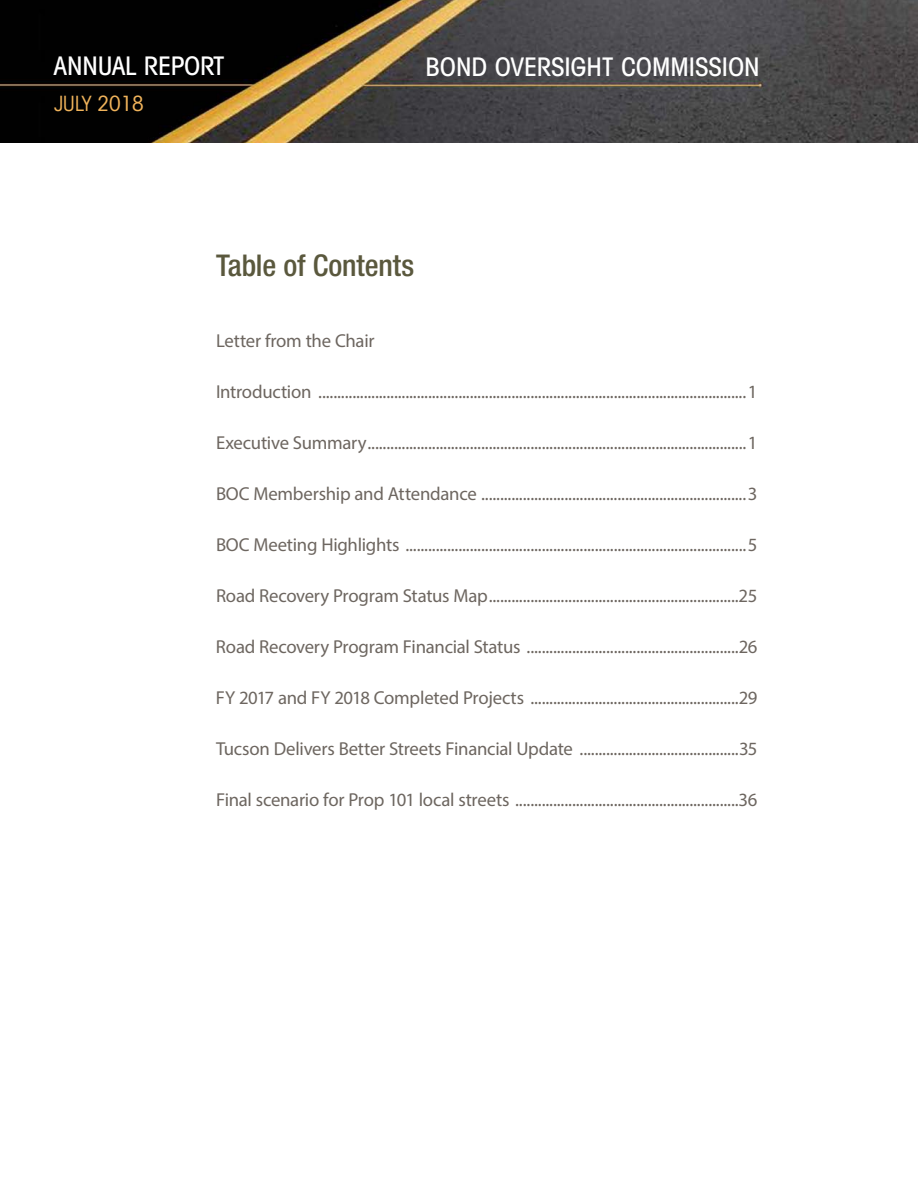
<style>
.page{position:relative;width:918px;height:1188px;background:#fff}
.page>*{position:absolute;margin:0;border:0;box-sizing:border-box;transform-origin:0 0}
.t1{font:500 condensed 30px "Helvetica Neue";letter-spacing:-.005em;color:#5a583d}
.t2{font:500 condensed 25.5px "Avant Garde IT Cby BT";color:#fff}
.t3{font:condensed 21px "Avant Garde IT Cby BT";color:#f0b35b}
.t4{font:18.75px "Myriad Pro";letter-spacing:-.015em;color:#6d6660}
</style>
<div class="page">
<img style="left:0;top:0;width:918px;height:143px">
<p class="t2" style="left:54px;top:51px;width:172px">ANNUAL REPORT</p>
<p class="t2" style="left:426px;top:51px;width:336px">BOND OVERSIGHT COMMISSION</p>
<p class="t3" style="left:54px;top:91px;width:91px">JULY 2018</p>
<p class="t1" style="left:216px;top:248px;width:200px">Table of Contents</p>
<p class="t4" style="left:216px;top:330px;width:160px">Letter from the Chair</p>
<p class="t4" style="left:216px;top:381px;width:543px">Introduction .................................................................................................................1</p>
<p class="t4" style="left:216px;top:432px;width:543px">Executive Summary....................................................................................................1</p>
<p class="t4" style="left:216px;top:483px;width:543px">BOC Membership and Attendance ......................................................................3</p>
<p class="t4" style="left:216px;top:534px;width:543px">BOC Meeting Highlights ..........................................................................................5</p>
<p class="t4" style="left:216px;top:585px;width:543px">Road Recovery Program Status Map..................................................................25</p>
<p class="t4" style="left:216px;top:636px;width:543px">Road Recovery Program Financial Status ........................................................26</p>
<p class="t4" style="left:216px;top:687px;width:543px">FY 2017 and FY 2018 Completed Projects .......................................................29</p>
<p class="t4" style="left:216px;top:738px;width:543px">Tucson Delivers Better Streets Financial Update ..........................................35</p>
<p class="t4" style="left:216px;top:789px;width:543px">Final scenario for Prop 101 local streets ...........................................................36</p>
</div>
